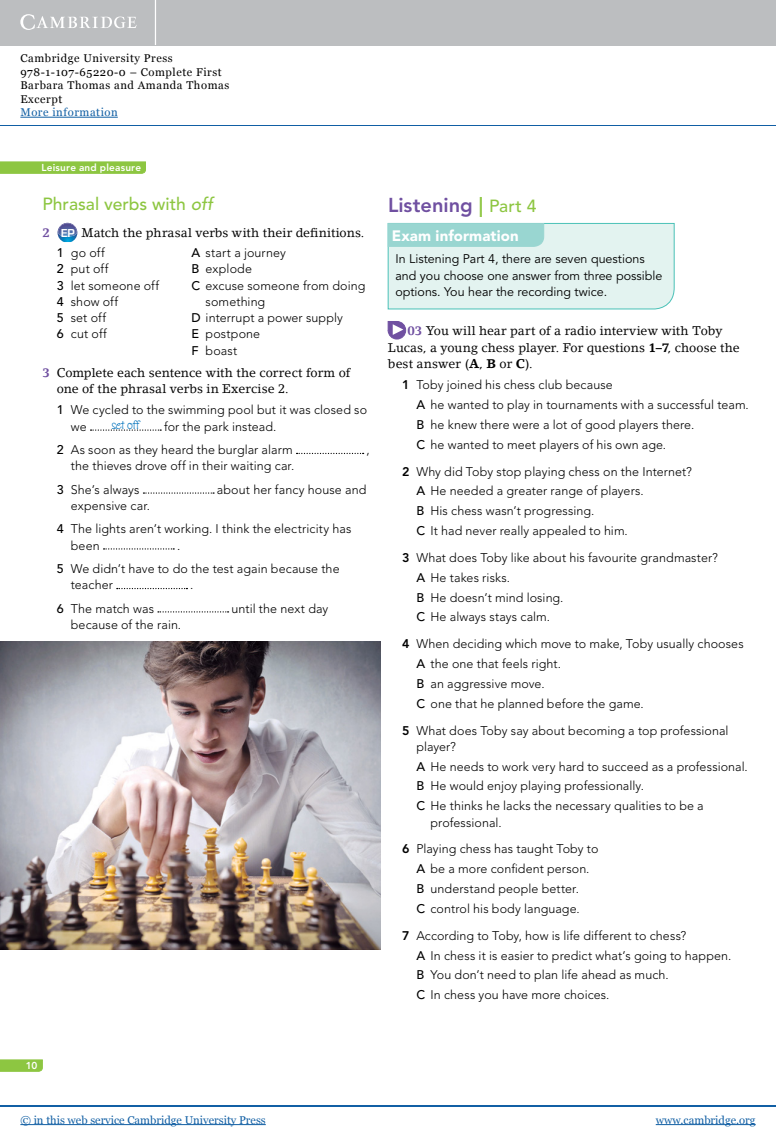
<style>
.page{position:relative;width:776px;height:1144px;background:#fff}
.page>*{position:absolute;margin:0;border:0;box-sizing:border-box;transform-origin:0 0}
.t1{font:800 20px "Avenir LT Std";color:#7050a1}
.t2{font:500 17.5px "Avenir LT Std";color:#8dc641}
.t3{font:900 15px "Avenir LT Std";letter-spacing:.005em;color:#fff}
.t4{font:300 12.5px/19.8px "Avenir LT Std";letter-spacing:.005em;color:#000}
.t5{font:12.5px/16.2px "Lino Letter Std";color:#000}
.t6{font:12.5px/16.2px "Avenir LT Std";color:#000}
.t7{font:12.5px "Zipty Do Std";color:#0072bc}
.t8{font:11.25px/13.4px "Georgia";letter-spacing:.05em;color:#000}
.t9{font:11.25px "Georgia";color:#115fa4}
.t10{font:11.25px "Georgia";letter-spacing:.05em;color:#115fa4}
.t11{font:800 10px "Avenir LT Std";letter-spacing:.02em;color:#fff}
.s1{font-style:italic}
.s2{font-weight:700;color:#7050a1}
.s3{font-family:"Eurostile";font-weight:700;font-size:12px;color:#fff}
.s4{font-weight:500}
.s5{color:#8dc641}
.s6{font-weight:500;font-size:17.5px;color:#8dc641}
.s7{font-weight:700}
.s8{font-weight:800}
</style>
<div class="page">
<div style="left:0;top:0;width:776px;height:45px;background:#bcbec0"></div>
<hr style="left:155px;top:0;width:1px;height:45px;background:#fff">
<svg style="left:20px;top:14px;width:117px;height:16px"></svg>
<hr style="left:20px;top:117px;width:98px;height:1px;background:#115fa4">
<hr style="left:0;top:125px;width:776px;height:1px;background:#115fa4">
<hr style="left:0;top:1104px;width:776px;height:1px;background:#115fa4">
<hr style="left:20px;top:1124px;width:246px;height:1px;background:#115fa4">
<hr style="left:656px;top:1124px;width:100px;height:1px;background:#115fa4">
<svg style="left:58px;top:223px;width:19px;height:19px"></svg>
<svg style="left:91px;top:429px;width:70px;height:1px"></svg>
<svg style="left:297px;top:452px;width:67px;height:2px"></svg>
<svg style="left:143px;top:492px;width:71px;height:1px"></svg>
<svg style="left:104px;top:548px;width:70px;height:1px"></svg>
<svg style="left:117px;top:588px;width:70px;height:1px"></svg>
<svg style="left:158px;top:611px;width:71px;height:1px"></svg>
<svg style="left:388px;top:321px;width:18px;height:18px"></svg>
<svg style="left:388px;top:223px;width:286px;height:86px;background:#d5edea"></svg>
<img style="left:0;top:641px;width:380px;height:308px">
<svg style="left:0;top:162px;width:146px;height:12px;background:#8ec643"></svg>
<svg style="left:0;top:1059px;width:43px;height:12px"></svg>
<p class="t8" style="left:20px;top:52px;width:210px">Cambridge University Press<br>978-1-107-65220-0 – Complete First<br>Barbara Thomas and Amanda Thomas<br>Excerpt</p>
<p class="t10" style="left:20px;top:106px;width:99px">More information</p>
<p class="t11" style="left:42px;top:162px;width:101px">Leisure and pleasure</p>
<h2 class="t2" style="left:43px;top:194px;width:172px">Phrasal verbs with <span class="s1">off</span></h2>
<p class="t5" style="left:43px;top:225px;width:323px"><span class="s2">2</span> <span class="s3">EP</span> Match the phrasal verbs with their definitions.</p>
<p class="t4" style="left:57px;top:245px;width:104px;line-height:16.2px"><span class="s4">1</span> go off<br><span class="s4">2</span> put off<br><span class="s4">3</span> let someone off<br><span class="s4">4</span> show off<br><span class="s4">5</span> set off<br><span class="s4">6</span> cut off</p>
<p class="t4" style="left:191px;top:243px;width:96px"><span class="s4">A</span> start a journey</p>
<p class="t4" style="left:191px;top:259px;width:62px"><span class="s4">B</span> explode</p>
<p class="t4" style="left:191px;top:275px;width:175px"><span class="s4">C</span> excuse someone from doing</p>
<p class="t4" style="left:206px;top:292px;width:61px">something</p>
<p class="t4" style="left:191px;top:308px;width:153px"><span class="s4">D</span> interrupt a power supply</p>
<p class="t4" style="left:191px;top:324px;width:70px"><span class="s4">E</span> postpone</p>
<p class="t4" style="left:191px;top:340px;width:47px"><span class="s4">F</span> boast</p>
<p class="t5" style="left:57px;top:364px;width:295px;text-indent:-14px"><span class="s2">3</span> Complete each sentence with the correct form of one of the phrasal verbs in Exercise 2.</p>
<p class="t4" style="left:71px;top:402px;width:298px;line-height:16.2px;text-indent:-14px"><span class="s4">1</span> We cycled to the swimming pool but it was closed so we</p>
<p class="t7" style="left:112px;top:417px;width:29px">set off</p>
<p class="t4" style="left:57px;top:414px;width:238px;line-height:23.4px;text-indent:107px">for the park instead.<br><span class="s4">2</span> As soon as they heard the burglar alarm</p>
<p class="t4" style="left:366px;top:440px;width:5px">,</p>
<p class="t4" style="left:57px;top:454px;width:239px;line-height:23.4px;text-indent:14px">the thieves drove off in their waiting car.<br><span class="s4">3</span> She’s always</p>
<p class="t4" style="left:217px;top:479px;width:151px">about her fancy house and</p>
<p class="t4" style="left:57px;top:494px;width:296px;line-height:23.4px;text-indent:14px">expensive car.<br><span class="s4">4</span> The lights aren’t working. I think the electricity has</p>
<p class="t4" style="left:71px;top:535px;width:30px">been</p>
<p class="t4" style="left:57px;top:533px;width:284px;line-height:23.4px;text-indent:120px">.<br><span class="s4">5</span> We didn’t have to do the test again because the</p>
<p class="t4" style="left:71px;top:575px;width:44px">teacher</p>
<p class="t4" style="left:190px;top:575px;width:5px">.</p>
<p class="t4" style="left:57px;top:598px;width:99px"><span class="s4">6</span> The match was</p>
<p class="t4" style="left:231px;top:598px;width:98px">until the next day</p>
<p class="t4" style="left:71px;top:614px;width:112px">because of the rain.</p>
<h1 class="t1" style="left:388px;top:193px;width:150px">Listening <span class="s5">|</span> <span class="s6">Part 4</span></h1>
<p class="t3" style="left:392px;top:226px;width:128px">Exam information</p>
<p class="t6" style="left:395px;top:251px;width:268px">In Listening Part 4, there are seven questions and you choose one answer from three possible options. You hear the recording twice.</p>
<p class="t5" style="left:388px;top:323px;width:353px;text-indent:19px"><span class="s2">03</span> You will hear part of a radio interview with Toby<br>Lucas, a young chess player. For questions <span class="s7">1–7</span>, choose the best answer (<span class="s7">A</span>, <span class="s7">B</span> or <span class="s7">C</span>).</p>
<p class="t4" style="left:416px;top:375px;width:334px;text-indent:-14px"><span class="s8">1</span> Toby joined his chess club because<br><span class="s4">A</span> he wanted to play in tournaments with a successful team.<br><span class="s4">B</span> he knew there were a lot of good players there.<br><span class="s4">C</span> he wanted to meet players of his own age.</p>
<p class="t4" style="left:416px;top:461px;width:277px;text-indent:-14px"><span class="s8">2</span> Why did Toby stop playing chess on the Internet?<br><span class="s4">A</span> He needed a greater range of players.<br><span class="s4">B</span> His chess wasn’t progressing.<br><span class="s4">C</span> It had never really appealed to him.</p>
<p class="t4" style="left:416px;top:547px;width:303px;text-indent:-14px"><span class="s8">3</span> What does Toby like about his favourite grandmaster?<br><span class="s4">A</span> He takes risks.<br><span class="s4">B</span> He doesn’t mind losing.<br><span class="s4">C</span> He always stays calm.</p>
<p class="t4" style="left:416px;top:634px;width:329px;text-indent:-14px"><span class="s8">4</span> When deciding which move to make, Toby usually chooses <span class="s4">A</span> the one that feels right.<br><span class="s4">B</span> an aggressive move.<br><span class="s4">C</span> one that he planned before the game.</p>
<p class="t4" style="left:416px;top:722px;width:314px;line-height:16.2px;text-indent:-14px"><span class="s8">5</span> What does Toby say about becoming a top professional player?</p>
<p class="t4" style="left:416px;top:756px;width:333px"><span class="s4">A</span> He needs to work very hard to succeed as a professional.<br><span class="s4">B</span> He would enjoy playing professionally.<br><span class="s4">C</span> He thinks he lacks the necessary qualities to be a</p>
<p class="t4" style="left:402px;top:808px;width:198px;line-height:26.9px;text-indent:28px">professional.<br><span class="s8">6</span> Playing chess has taught Toby to</p>
<p class="t4" style="left:416px;top:858px;width:175px"><span class="s4">A</span> be a more confident person.<br><span class="s4">B</span> understand people better.<br><span class="s4">C</span> control his body language.</p>
<p class="t4" style="left:416px;top:925px;width:316px;text-indent:-14px"><span class="s8">7</span> According to Toby, how is life different to chess?<br><span class="s4">A</span> In chess it is easier to predict what’s going to happen.<br><span class="s4">B</span> You don’t need to plan life ahead as much.<br><span class="s4">C</span> In chess you have more choices.</p>
<p class="t11" style="left:26px;top:1059px;width:13px">10</p>
<p class="t9" style="left:20px;top:1113px;width:247px">© in this web service Cambridge University Press</p>
<p class="t9" style="left:656px;top:1113px;width:101px">www.cambridge.org</p>
</div>
